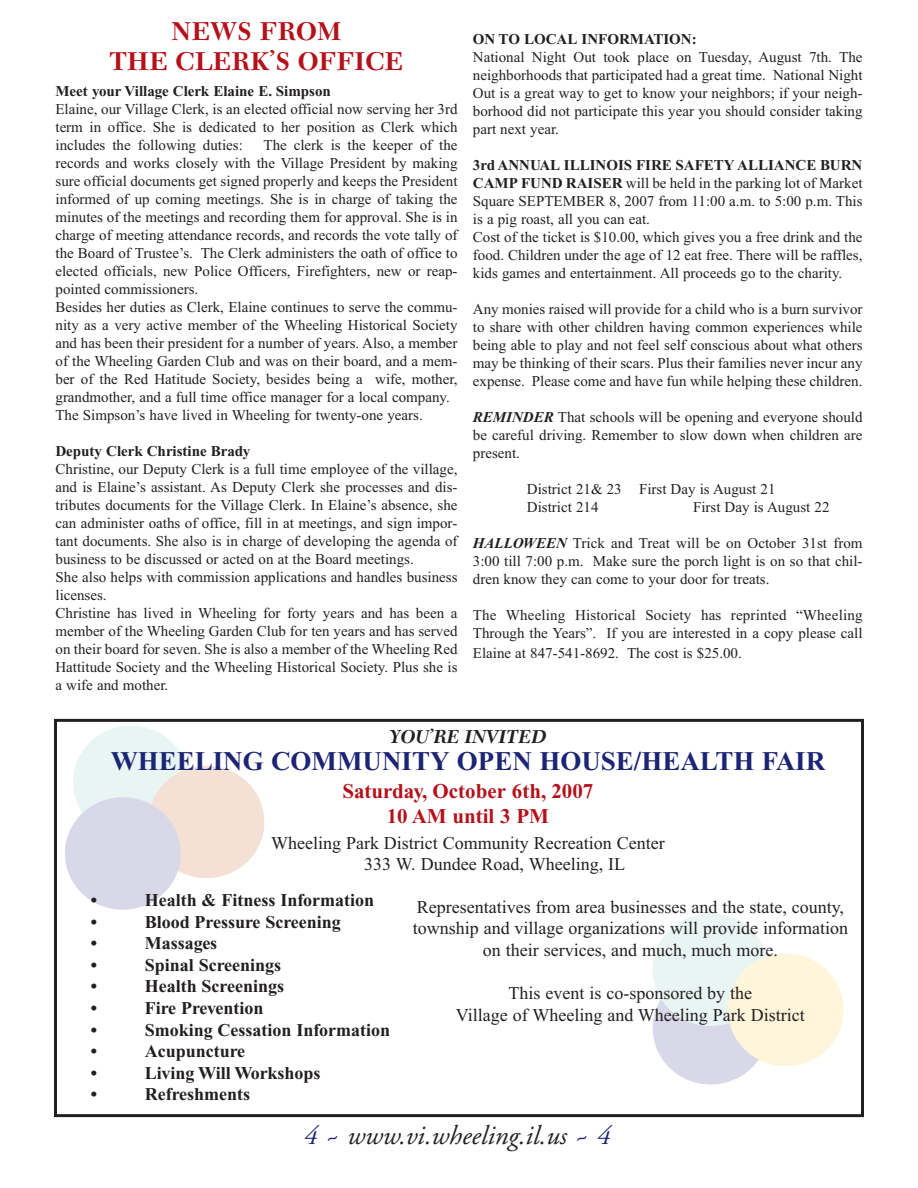
<style>
.page{position:relative;width:918px;height:1188px;background:#fff}
.page>*{position:absolute;margin:0;border:0;box-sizing:border-box;transform-origin:0 0}
.t1{font:700 27px "Times New Roman";color:#1c2574}
.t2{font:italic 27px "Adobe Garamond";color:#231f20}
.t3{font:700 27px/30px "Transitional 511 BT";color:#b5111a;text-align:center}
.t4{font:700 21px/25.2px "Times New Roman";color:#b5111a;text-align:center}
.t5{font:italic 700 19.5px "Transitional 511 BT";color:#231f20}
.t6{font:18px/21.6px "Times New Roman";color:#231f20;text-align:center}
.t7{font:700 18px "Times New Roman";color:#231f20}
.t8{font:15px/18px "Times New Roman";color:#231f20;text-align:justify}
.t9{font:700 15px "Times New Roman";color:#231f20}
.s1{font-weight:700}
.s2{font-weight:700;font-style:italic}
.s3{color:#1c2574}
</style>
<div class="page">
<div style="left:54px;top:719px;width:810px;height:398px;border:3px solid #231f20"></div>
<div style="left:73px;top:726px;width:116px;height:112px;background:#e8f5f3;border-radius:50%"></div>
<div style="left:149px;top:766px;width:115px;height:112px;background:#f5e0d6;border-radius:50%"></div>
<div style="left:65px;top:797px;width:116px;height:113px;background:#d8d8e8;border-radius:50%"></div>
<div style="left:653px;top:972px;width:116px;height:112px;background:#d8d8e8;border-radius:50%"></div>
<div style="left:653px;top:914px;width:115px;height:112px;background:#e8f5f3;border-radius:50%"></div>
<div style="left:728px;top:954px;width:116px;height:112px;background:#fff5da;border-radius:50%"></div>
<h1 class="t3" style="left:110px;top:18px;width:295px">NEWS FROM<br>THE CLERK’S OFFICE</h1>
<p class="t9" style="left:56px;top:86px;width:277px">Meet your Village Clerk Elaine E. Simpson</p>
<p class="t8" style="left:56px;top:101px;width:404px">Elaine, our Village Clerk, is an elected official now serving her 3rd term in office. She is dedicated to her position as Clerk which includes the following duties:</p>
<p class="t8" style="left:56px;top:137px;width:404px;text-align:left;text-indent:208px">The clerk is the keeper of the records and works closely with the Village President by making sure official documents get signed properly and keeps the President informed of up coming meetings. She is in charge of taking the minutes of the meetings and recording them for approval. She is in charge of meeting attendance records, and records the vote tally of the Board of Trustee’s. The Clerk administers the oath of office to elected officials, new Police Officers, Firefighters, new or reap&shy;pointed commissioners.<br>Besides her duties as Clerk, Elaine continues to serve the commu&shy;nity as a very active member of the Wheeling Historical Society and has been their president for a number of years. Also, a member of the Wheeling Garden Club and was on their board, and a mem&shy;ber of the Red Hatitude Society, besides being a wife, mother, grandmother, and a full time office manager for a local company.<br>The Simpson’s have lived in Wheeling for twenty-one years.</p>
<p class="t9" style="left:56px;top:446px;width:196px">Deputy Clerk Christine Brady</p>
<p class="t8" style="left:56px;top:461px;width:404px;text-align:left">Christine, our Deputy Clerk is a full time employee of the village, and is Elaine’s assistant. As Deputy Clerk she processes and dis&shy;tributes documents for the Village Clerk. In Elaine’s absence, she can administer oaths of office, fill in at meetings, and sign impor&shy;tant documents. She also is in charge of developing the agenda of business to be discussed or acted on at the Board meetings.<br>She also helps with commission applications and handles business licenses.<br>Christine has lived in Wheeling for forty years and has been a member of the Wheeling Garden Club for ten years and has served on their board for seven. She is also a member of the Wheeling Red Hattitude Society and the Wheeling Historical Society. Plus she is a wife and mother.</p>
<p class="t9" style="left:473px;top:34px;width:225px">ON TO LOCAL INFORMATION:</p>
<p class="t8" style="left:473px;top:49px;width:391px">National Night Out took place on Tuesday, August 7th. The neighborhoods that participated had a great time. National Night Out is a great way to get to know your neighbors; if your neigh&shy;borhood did not participate this year you should consider taking part next year.</p>
<p class="t8" style="left:473px;top:157px;width:391px;text-align:left"><span class="s1">3rd ANNUAL ILLINOIS FIRE SAFETY ALLIANCE BURN CAMP FUND RAISER</span> will be held in the parking lot of Market Square SEPTEMBER 8, 2007 from 11:00 a.m. to 5:00 p.m. This is a pig roast, all you can eat.<br>Cost of the ticket is $10.00, which gives you a free drink and the food. Children under the age of 12 eat free. There will be raffles, kids games and entertainment. All proceeds go to the charity.</p>
<p class="t8" style="left:473px;top:301px;width:391px">Any monies raised will provide for a child who is a burn survivor to share with other children having common experiences while being able to play and not feel self conscious about what others may be thinking of their scars. Plus their families never incur any expense. Please come and have fun while helping these children.</p>
<p class="t8" style="left:473px;top:409px;width:391px"><span class="s2">REMINDER</span> That schools will be opening and everyone should be careful driving. Remember to slow down when children are present.</p>
<p class="t8" style="left:527px;top:481px;width:250px">District 21&amp; 23 First Day is August 21<br>District 214</p>
<p class="t8" style="left:693px;top:499px;width:138px">First Day is August 22</p>
<p class="t8" style="left:473px;top:535px;width:391px"><span class="s2">HALLOWEEN</span> Trick and Treat will be on October 31st from 3:00 till 7:00 p.m. Make sure the porch light is on so that chil&shy;dren know they can come to your door for treats.</p>
<p class="t8" style="left:473px;top:607px;width:391px">The Wheeling Historical Society has reprinted “Wheeling<br>Through the Years”. If you are interested in a copy please call</p>
<p class="t8" style="left:473px;top:645px;width:270px">Elaine at 847-541-8692. The cost is $25.00.</p>
<h3 class="t5" style="left:389px;top:729px;width:159px">YOU’RE INVITED</h3>
<h1 class="t1" style="left:111px;top:752px;width:716px">WHEELING COMMUNITY OPEN HOUSE/HEALTH FAIR</h1>
<h2 class="t4" style="left:342px;top:781px;width:252px">Saturday, October 6th, 2007<br>10 AM until 3 PM</h2>
<p class="t6" style="left:364px;top:834px;width:302px;text-align:left;text-indent:-93px">Wheeling Park District Community Recreation Center<br>333 W. Dundee Road, Wheeling, IL</p>
<p class="t6" style="left:413px;top:898px;width:437px">Representatives from area businesses and the state, county, township and village organizations will provide information on their services, and much, much more.</p>
<p class="t6" style="left:456px;top:984px;width:350px">This event is co-sponsored by the<br>Village of Wheeling and Wheeling Park District</p>
<p class="t7" style="left:91px;top:894px;width:8px">•</p>
<p class="t7" style="left:145px;top:894px;width:231px">Health &amp; Fitness Information</p>
<p class="t7" style="left:91px;top:915px;width:8px">•</p>
<p class="t7" style="left:145px;top:915px;width:198px">Blood Pressure Screening</p>
<p class="t7" style="left:91px;top:937px;width:8px">•</p>
<p class="t7" style="left:145px;top:937px;width:74px">Massages</p>
<p class="t7" style="left:91px;top:959px;width:8px">•</p>
<p class="t7" style="left:145px;top:959px;width:138px">Spinal Screenings</p>
<p class="t7" style="left:91px;top:980px;width:8px">•</p>
<p class="t7" style="left:145px;top:980px;width:141px">Health Screenings</p>
<p class="t7" style="left:91px;top:1002px;width:8px">•</p>
<p class="t7" style="left:145px;top:1002px;width:120px">Fire Prevention</p>
<p class="t7" style="left:91px;top:1023px;width:8px">•</p>
<p class="t7" style="left:145px;top:1023px;width:247px">Smoking Cessation Information</p>
<p class="t7" style="left:91px;top:1045px;width:8px">•</p>
<p class="t7" style="left:145px;top:1045px;width:102px">Acupuncture</p>
<p class="t7" style="left:91px;top:1067px;width:8px">•</p>
<p class="t7" style="left:145px;top:1067px;width:177px">Living Will Workshops</p>
<p class="t7" style="left:91px;top:1088px;width:8px">•</p>
<p class="t7" style="left:145px;top:1088px;width:107px">Refreshments</p>
<h1 class="t2" style="left:304px;top:1124px;width:308px"><span class="s3">4 ~</span> www.vi.wheeling.il.us <span class="s3">~ 4</span></h1>
</div>
